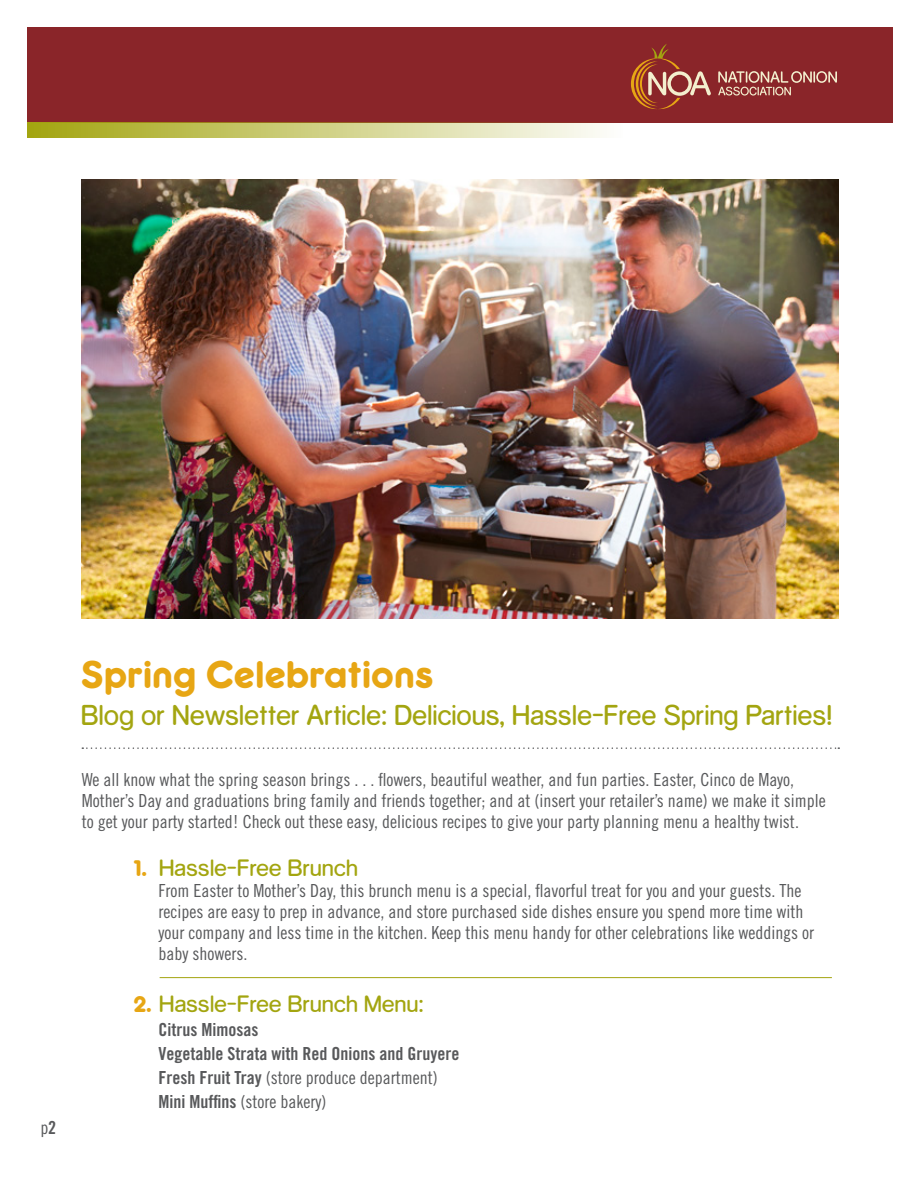
<style>
.page{position:relative;width:918px;height:1188px;background:#fff}
.page>*{position:absolute;margin:0;border:0;box-sizing:border-box;transform-origin:0 0}
.t1{font:36px "Rocko Ultra FLF";letter-spacing:.02em;color:#e7a614}
.t2{font:25.5px "Rocko FLF";letter-spacing:.02em;color:#a3a510}
.t3{font:21px "Rocko FLF";letter-spacing:.02em;color:#a3a510}
.t4{font:18px/21px "Trade Gothic Cond Eighteen";color:#58595b}
.t5{font:18px/24px "Trade Gothic Bold Cond Twenty";color:#58595b}
.s1{font-family:"Trade Gothic Bold Cond Twenty"}
.s2{font-family:"Rocko Ultra FLF";color:#e7a614}
</style>
<div class="page">
<div style="left:27px;top:27px;width:865px;height:95px;background:#8a2529"></div>
<svg style="left:27px;top:122px;width:595px;height:15px;background:#ccc97e"></svg>
<svg style="left:718px;top:71px;width:119px;height:25px"></svg>
<svg style="left:631px;top:44px;width:80px;height:65px"></svg>
<hr style="left:160px;top:977px;width:672px;height:1px;background:#a3a510">
<img style="left:82px;top:179px;width:757px;height:439px">
<svg style="left:82px;top:747px;width:757px;height:2px"></svg>
<p class="t4" style="left:40px;top:1117px;width:17px">p<span class="s1">2</span></p>
<h1 class="t1" style="left:81px;top:651px;width:354px">Spring Celebrations</h1>
<h2 class="t2" style="left:81px;top:700px;width:753px">Blog or Newsletter Article: Delicious, Hassle-Free Spring Parties!</h2>
<p class="t4" style="left:82px;top:769px;width:746px">We all know what the spring season brings . . . flowers, beautiful weather, and fun parties. Easter, Cinco de Mayo,<br>Mother’s Day and graduations bring family and friends together; and at (insert your retailer’s name) we make it simple to get your party started! Check out these easy, delicious recipes to give your party planning menu a healthy twist.</p>
<p class="t3" style="left:134px;top:855px;width:226px"><span class="s2">1.</span> Hassle-Free Brunch</p>
<p class="t4" style="left:159px;top:880px;width:657px">From Easter to Mother’s Day, this brunch menu is a special, flavorful treat for you and your guests. The recipes are easy to prep in advance, and store purchased side dishes ensure you spend more time with your company and less time in the kitchen. Keep this menu handy for other celebrations like weddings or baby showers.</p>
<p class="t3" style="left:134px;top:991px;width:291px"><span class="s2">2.</span> Hassle-Free Brunch Menu:</p>
<p class="t5" style="left:159px;top:1018px;width:302px">Citrus Mimosas<br>Vegetable Strata with Red Onions and Gruyere</p>
<p class="t4" style="left:159px;top:1066px;width:281px;line-height:24px"><span class="s1">Fresh Fruit Tray</span> (store produce department)<br><span class="s1">Mini Muffins</span> (store bakery)</p>
</div>
